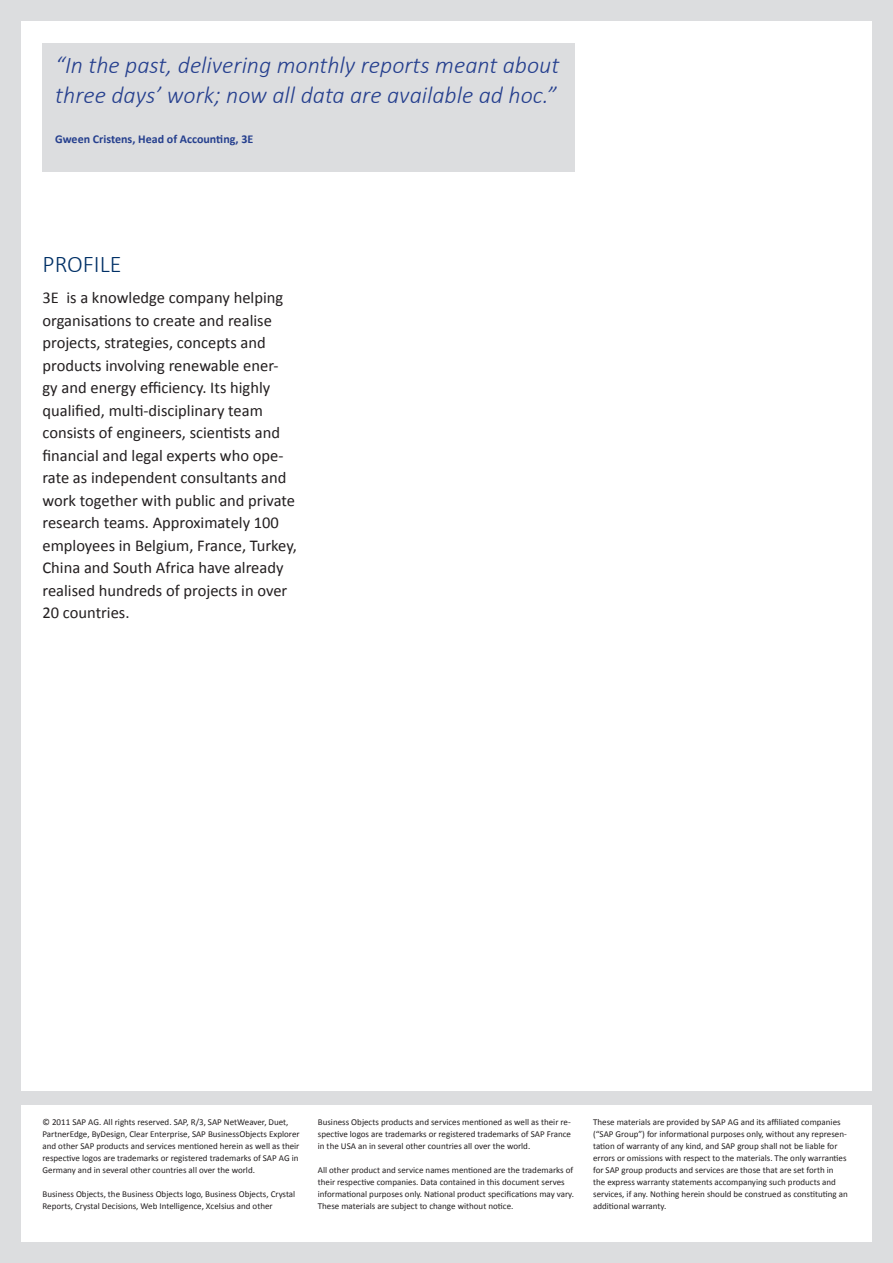
<style>
.page{position:relative;width:893px;height:1263px;background:#dcdddf}
.page>*{position:absolute;margin:0;border:0;box-sizing:border-box;transform-origin:0 0}
.t1{font:italic 300 24px/30px "Calibri";color:#253f8e}
.t2{font:300 24px "Calibri";color:#003066}
.t3{font:16.5px/22.5px "Calibri";color:#231f20}
.t4{font:700 12px "Calibri";color:#253f8e}
.t5{font:9px/12px "Calibri";color:#231f20}
</style>
<div class="page">
<div style="left:21px;top:21px;width:851px;height:1069px;background:#fff"></div>
<div style="left:21px;top:1106px;width:851px;height:136px;background:#fff"></div>
<div style="left:43px;top:43px;width:532px;height:128px;background:#dcdddf"></div>
<h1 class="t1" style="left:55px;top:50px;width:505px">“In the past, delivering monthly reports meant about three days’ work; now all data are available ad hoc.”</h1>
<h3 class="t4" style="left:55px;top:131px;width:200px">Gween Cristens, Head of Accounting, 3E</h3>
<h1 class="t2" style="left:43px;top:249px;width:81px">PROFILE</h1>
<p class="t3" style="left:43px;top:286px;width:256px">3E is a knowledge company helping organisations to create and realise projects, strategies, concepts and products involving renewable ener&shy;gy and energy efficiency. Its highly qualified, multi-disciplinary team consists of engineers, scientists and financial and legal experts who ope&shy;rate as independent consultants and work together with public and private research teams. Approximately 100 employees in Belgium, France, Turkey, China and South Africa have already realised hundreds of projects in over 20 countries.</p>
<p class="t5" style="left:43px;top:1116px;width:259px">© 2011 SAP AG. All rights reserved. SAP, R/3, SAP NetWeaver, Duet, PartnerEdge, ByDesign, Clear Enterprise, SAP BusinessObjects Explorer and other SAP products and services mentioned herein as well as their respective logos are trademarks or registered trademarks of SAP AG in Germany and in several other countries all over the world.</p>
<p class="t5" style="left:43px;top:1188px;width:254px">Business Objects, the Business Objects logo, Business Objects, Crystal<br>Reports, Crystal Decisions, Web Intelligence, Xcelsius and other</p>
<p class="t5" style="left:318px;top:1116px;width:255px;text-align:justify">Business Objects products and services mentioned as well as their re&shy;spective logos are trademarks or registered trademarks of SAP France in the USA an in several other countries all over the world.</p>
<p class="t5" style="left:318px;top:1164px;width:258px">All other product and service names mentioned are the trademarks of their respective companies. Data contained in this document serves informational purposes only. National product specifications may vary.<br>These materials are subject to change without notice.</p>
<p class="t5" style="left:593px;top:1116px;width:256px">These materials are provided by SAP AG and its affiliated companies (“SAP Group”) for informational purposes only, without any represen&shy;tation of warranty of any kind, and SAP group shall not be liable for errors or omissions with respect to the materials. The only warranties for SAP group products and services are those that are set forth in the express warranty statements accompanying such products and services, if any. Nothing herein should be construed as constituting an additional warranty.</p>
</div>
